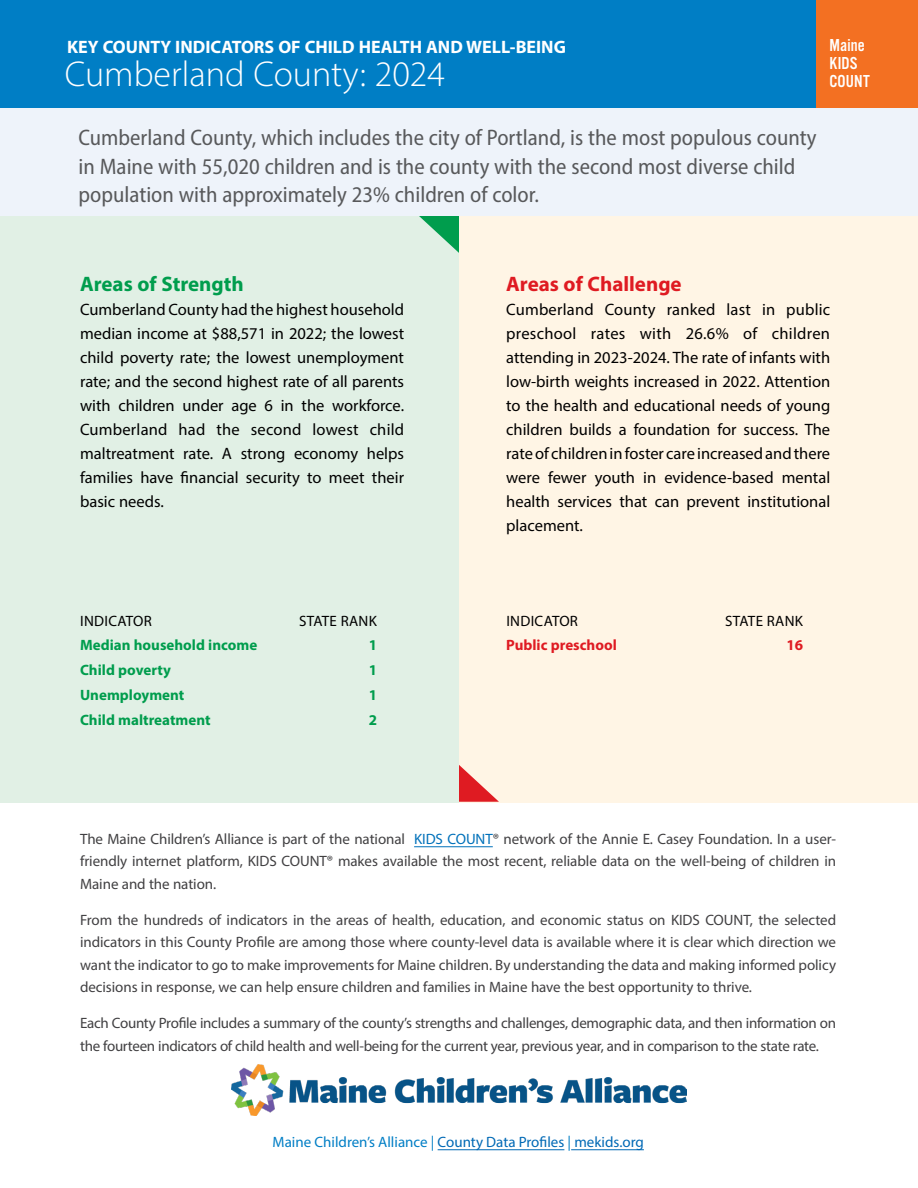
<style>
.page{position:relative;width:918px;height:1188px;background:#fff}
.page>*{position:absolute;margin:0;border:0;box-sizing:border-box;transform-origin:0 0}
.t1{font:300 36px "Myriad Pro";color:#fff}
.t2{font:semi-condensed 22.5px/28.5px "Myriad Pro";color:#58595b}
.t3{font:700 21px "Myriad Pro";color:#df1b22}
.t4{font:700 21px "Myriad Pro";color:#009d4d}
.t5{font:700 18px "Myriad Pro";color:#fff}
.t6{font:18px/18px "Alternate Got No 3 D";letter-spacing:.01em;color:#fff}
.t7{font:16.5px/24px "Myriad Pro";color:#000;text-align:justify}
.t8{font:15px/22.5px "Myriad Pro";letter-spacing:-.02em;color:#414042;text-align:justify}
.t9{font:700 15px "Myriad Pro";color:#009d4d}
.t10{font:15px "Myriad Pro";color:#0069b5}
.t11{font:15px "Myriad Pro";letter-spacing:.02em;color:#000}
.t12{font:700 15px "Myriad Pro";color:#df1b22}
.s1{color:#0071ba}
.s2{color:#007ec5}
</style>
<div class="page">
<div style="left:0;top:216px;width:459px;height:586px;background:#e1f0e5"></div>
<div style="left:459px;top:216px;width:459px;height:586px;background:#fff5e5"></div>
<div style="left:815px;top:0;width:103px;height:108px;background:#f37022"></div>
<div style="left:0;top:108px;width:918px;height:108px;background:#eef3fa"></div>
<div style="left:0;top:0;width:815px;height:108px;background:#007ec5"></div>
<hr style="left:414px;top:846px;width:79px;height:1px;background:#0071ba">
<svg style="left:419px;top:216px;width:40px;height:37px"></svg>
<svg style="left:459px;top:765px;width:40px;height:37px"></svg>
<img style="left:231px;top:1064px;width:456px;height:52px">
<hr style="left:438px;top:1149px;width:126px;height:1px;background:#0069b5">
<hr style="left:571px;top:1149px;width:73px;height:1px;background:#0069b5">
<p class="t5" style="left:67px;top:35px;width:500px">KEY COUNTY INDICATORS OF CHILD HEALTH AND WELL-BEING</p>
<h1 class="t1" style="left:65px;top:53px;width:382px">Cumberland County: 2024</h1>
<p class="t6" style="left:829px;top:37px;width:42px">Maine<br>KIDS<br>COUNT</p>
<h2 class="t2" style="left:79px;top:123px;width:740px">Cumberland County, which includes the city of Portland, is the most populous county in Maine with 55,020 children and is the county with the second most diverse child population with approximately 23% children of color.</h2>
<h3 class="t4" style="left:80px;top:270px;width:165px">Areas of Strength</h3>
<p class="t7" style="left:80px;top:297px;width:326px">Cumberland County had the highest household median income at $88,571 in 2022; the lowest child poverty rate; the lowest unemployment rate; and the second highest rate of all parents with children under age 6 in the workforce.<br>Cumberland had the second lowest child maltreatment rate. A strong economy helps families have financial security to meet their basic needs.</p>
<p class="t11" style="left:80px;top:611px;width:73px">INDICATOR</p>
<p class="t11" style="left:299px;top:611px;width:79px">STATE RANK</p>
<p class="t9" style="left:80px;top:635px;width:179px">Median household income</p>
<p class="t9" style="left:369px;top:635px;width:10px">1</p>
<p class="t9" style="left:80px;top:660px;width:92px">Child poverty</p>
<p class="t9" style="left:369px;top:660px;width:10px">1</p>
<p class="t9" style="left:80px;top:685px;width:106px">Unemployment</p>
<p class="t9" style="left:369px;top:685px;width:10px">1</p>
<p class="t9" style="left:80px;top:710px;width:132px">Child maltreatment</p>
<p class="t9" style="left:369px;top:710px;width:10px">2</p>
<h3 class="t3" style="left:506px;top:270px;width:177px">Areas of Challenge</h3>
<p class="t7" style="left:506px;top:297px;width:326px">Cumberland County ranked last in public preschool rates with 26.6% of children attending in 2023-2024. The rate of infants with low-birth weights increased in 2022. Attention to the health and educational needs of young children builds a foundation for success. The rate of children in foster care increased and there were fewer youth in evidence-based mental health services that can prevent institutional placement.</p>
<p class="t11" style="left:506px;top:611px;width:73px">INDICATOR</p>
<p class="t11" style="left:725px;top:611px;width:79px">STATE RANK</p>
<p class="t12" style="left:506px;top:635px;width:112px">Public preschool</p>
<p class="t12" style="left:787px;top:635px;width:18px">16</p>
<p class="t8" style="left:80px;top:827px;width:758px">The Maine Children’s Alliance is part of the national <span class="s1">KIDS COUNT</span>® network of the Annie E. Casey Foundation. In a user&shy;friendly internet platform, KIDS COUNT® makes available the most recent, reliable data on the well-being of children in Maine and the nation.</p>
<p class="t8" style="left:80px;top:908px;width:758px">From the hundreds of indicators in the areas of health, education, and economic status on KIDS COUNT, the selected indicators in this County Profile are among those where county-level data is available where it is clear which direction we want the indicator to go to make improvements for Maine children. By understanding the data and making informed policy decisions in response, we can help ensure children and families in Maine have the best opportunity to thrive.</p>
<p class="t8" style="left:80px;top:1012px;width:758px">Each County Profile includes a summary of the county’s strengths and challenges, demographic data, and then information on the fourteen indicators of child health and well-being for the current year, previous year, and in comparison to the state rate.</p>
<p class="t10" style="left:273px;top:1132px;width:373px"><span class="s2">Maine Children’s Alliance |</span> County Data Profiles <span class="s2">|</span> mekids.org</p>
</div>
